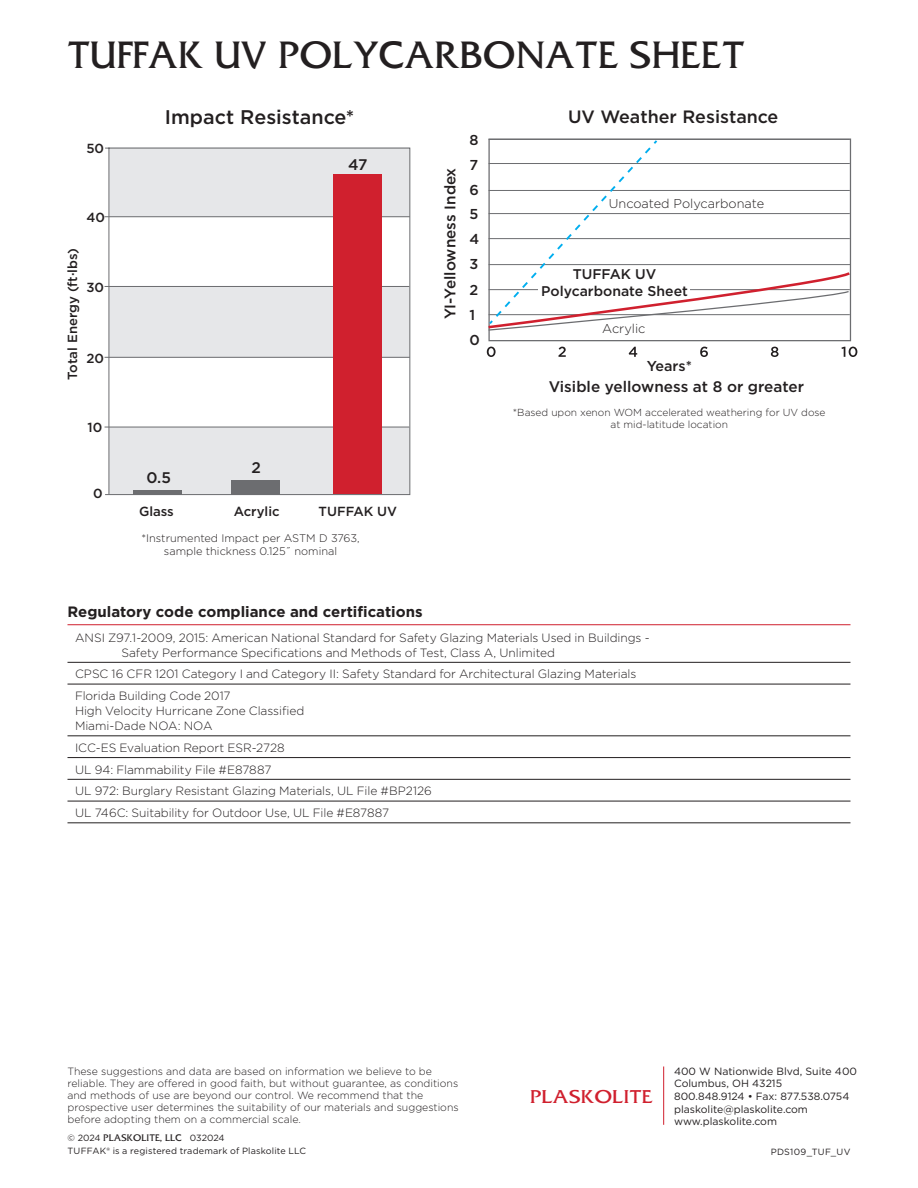
<style>
.page{position:relative;width:918px;height:1188px;background:#fff}
.page>*{position:absolute;margin:0;border:0;box-sizing:border-box;transform-origin:0 0}
.t1{font:36px "Fritz Quad Normal";color:#231f20}
.t2{font:500 19.8px "Gotham";color:#231f20}
.t3{font:500 17.85px "Gotham";color:#231f20}
.t4{font:17.55px "Fritz Quad Normal";color:#d0202e;scale:1.11 1}
.t5{font:500 15.3px "Gotham";color:#231f20}
.t6{font:700 15px "Gotham";color:#231f20}
.t7{font:500 14.4px "Gotham";color:#231f20}
.t8{font:500 14.1px/16.8px "Gotham";color:#231f20;text-align:center}
.t9{font:500 13.2px "Gotham";color:#231f20}
.t10{font:300 12.75px "Gotham";color:#231f20}
.t11{font:300 12px/15px "Gotham";letter-spacing:-.005em;color:#231f20}
.t12{font:300 10.95px/13.2px "Gotham";color:#231f20;text-align:center}
.t13{font:300 10.5px/12px "Gotham";color:#231f20}
.t14{font:10.5px/12.6px "Gotham";color:#231f20}
.t15{font:300 10.2px/12.3px "Gotham";color:#231f20;text-align:center}
.t16{font:9px/12.8px "Gotham";letter-spacing:.02em;color:#231f20}
.s1{font-family:"Fritz Quad Normal"}
</style>
<div class="page">
<svg style="left:105px;top:147px;width:305px;height:348px"></svg>
<div style="left:133px;top:490px;width:48px;height:5px;background:#6c6d70"></div>
<div style="left:232px;top:480px;width:48px;height:15px;background:#6c6d70"></div>
<svg style="left:488px;top:138px;width:364px;height:193px"></svg>
<svg style="left:487px;top:347px;width:9px;height:10px"></svg>
<svg style="left:559px;top:347px;width:7px;height:10px"></svg>
<svg style="left:629px;top:347px;width:8px;height:10px"></svg>
<svg style="left:700px;top:347px;width:8px;height:10px"></svg>
<svg style="left:771px;top:347px;width:8px;height:10px"></svg>
<svg style="left:841px;top:347px;width:16px;height:10px"></svg>
<div style="left:538px;top:284px;width:152px;height:11px;background:#fff"></div>
<hr style="left:68px;top:624px;width:782px;height:1px;background:#d0202e">
<hr style="left:68px;top:662px;width:782px;height:1px;background:#231f20">
<hr style="left:68px;top:684px;width:782px;height:1px;background:#231f20">
<hr style="left:68px;top:735px;width:782px;height:1px;background:#231f20">
<hr style="left:68px;top:757px;width:782px;height:1px;background:#231f20">
<hr style="left:68px;top:779px;width:782px;height:1px;background:#231f20">
<hr style="left:68px;top:801px;width:782px;height:1px;background:#231f20">
<hr style="left:68px;top:822px;width:782px;height:1px;background:#231f20">
<hr style="left:663px;top:1066px;width:1px;height:59px;background:#d0202e">
<p class="t1" style="left:68px;top:33px;width:679px">TUFFAK UV POLYCARBONATE SHEET</p>
<p class="t9" style="left:86px;top:140px;width:19px">50</p>
<p class="t9" style="left:86px;top:208px;width:20px">40</p>
<p class="t9" style="left:64px;top:380px;width:133px;rotate:-90deg">Total Energy (ft·lbs)</p>
<p class="t9" style="left:86px;top:279px;width:19px">30</p>
<p class="t9" style="left:86px;top:349px;width:19px">20</p>
<p class="t9" style="left:88px;top:419px;width:16px">10</p>
<p class="t9" style="left:93px;top:485px;width:11px">0</p>
<p class="t2" style="left:165px;top:104px;width:191px">Impact Resistance*</p>
<p class="t5" style="left:348px;top:155px;width:21px">47</p>
<p class="t5" style="left:146px;top:468px;width:26px">0.5</p>
<p class="t9" style="left:139px;top:503px;width:36px">Glass</p>
<p class="t5" style="left:251px;top:458px;width:11px">2</p>
<p class="t9" style="left:234px;top:503px;width:47px">Acrylic</p>
<p class="t9" style="left:319px;top:503px;width:80px">TUFFAK UV</p>
<p class="t12" style="left:141px;top:531px;width:220px">*Instrumented Impact per ASTM D 3763, sample thickness 0.125˝ nominal</p>
<p class="t5" style="left:440px;top:319px;width:153px;rotate:-90deg">YI-Yellowness Index</p>
<p class="t7" style="left:469px;top:130px;width:11px">8</p>
<p class="t7" style="left:469px;top:155px;width:10px">7</p>
<p class="t7" style="left:469px;top:180px;width:11px">6</p>
<p class="t7" style="left:469px;top:205px;width:10px">5</p>
<p class="t7" style="left:469px;top:230px;width:11px">4</p>
<p class="t7" style="left:469px;top:255px;width:10px">3</p>
<p class="t7" style="left:469px;top:280px;width:10px">2</p>
<p class="t7" style="left:469px;top:306px;width:7px">1</p>
<p class="t7" style="left:469px;top:331px;width:12px">0</p>
<p class="t3" style="left:568px;top:106px;width:212px">UV Weather Resistance</p>
<p class="t10" style="left:609px;top:196px;width:157px">Uncoated Polycarbonate</p>
<p class="t8" style="left:541px;top:266px;width:148px">TUFFAK UV<br>Polycarbonate Sheet</p>
<p class="t10" style="left:602px;top:320px;width:45px">Acrylic</p>
<p class="t7" style="left:647px;top:357px;width:47px">Years*</p>
<p class="t5" style="left:549px;top:377px;width:257px">Visible yellowness at 8 or greater</p>
<p class="t15" style="left:513px;top:406px;width:314px">*Based upon xenon WOM accelerated weathering for UV dose at mid-latitude location</p>
<p class="t6" style="left:68px;top:603px;width:357px">Regulatory code compliance and certifications</p>
<p class="t11" style="left:122px;top:629px;width:530px;text-indent:-46px">ANSI Z97.1-2009, 2015: American National Standard for Safety Glazing Materials Used in Buildings -<br>Safety Performance Specifications and Methods of Test, Class A, Unlimited</p>
<p class="t11" style="left:75px;top:666px;width:563px">CPSC 16 CFR 1201 Category I and Category II: Safety Standard for Architectural Glazing Materials</p>
<p class="t11" style="left:75px;top:688px;width:231px">Florida Building Code 2017<br>High Velocity Hurricane Zone Classified<br>Miami-Dade NOA: NOA</p>
<p class="t11" style="left:75px;top:740px;width:211px">ICC-ES Evaluation Report ESR-2728</p>
<p class="t11" style="left:75px;top:761px;width:198px">UL 94: Flammability File #E87887</p>
<p class="t11" style="left:75px;top:783px;width:358px">UL 972: Burglary Resistant Glazing Materials, UL File #BP2126</p>
<p class="t11" style="left:75px;top:805px;width:316px">UL 746C: Suitability for Outdoor Use, UL File #E87887</p>
<p class="t13" style="left:68px;top:1065px;width:393px">These suggestions and data are based on information we believe to be reliable. They are offered in good faith, but without guarantee, as conditions and methods of use are beyond our control. We recommend that the prospective user determines the suitability of our materials and suggestions before adopting them on a commercial scale.</p>
<p class="t16" style="left:68px;top:1131px;width:240px">© 2024 <span class="s1">PLASKOLITE, LLC</span> 032024<br>TUFFAK® is a registered trademark of Plaskolite LLC</p>
<p class="t4" style="left:530px;top:1086px;width:113px">PLASKOLITE</p>
<p class="t14" style="left:674px;top:1065px;width:184px">400 W Nationwide Blvd, Suite 400<br>Columbus, OH 43215</p>
<p class="t14" style="left:674px;top:1090px;width:177px">800.848.9124 • Fax: 877.538.0754</p>
<p class="t14" style="left:674px;top:1102px;width:135px">plaskolite@plaskolite.com</p>
<p class="t14" style="left:674px;top:1115px;width:104px">www.plaskolite.com</p>
<p class="t16" style="left:771px;top:1145px;width:81px">PDS109_TUF_UV</p>
</div>
